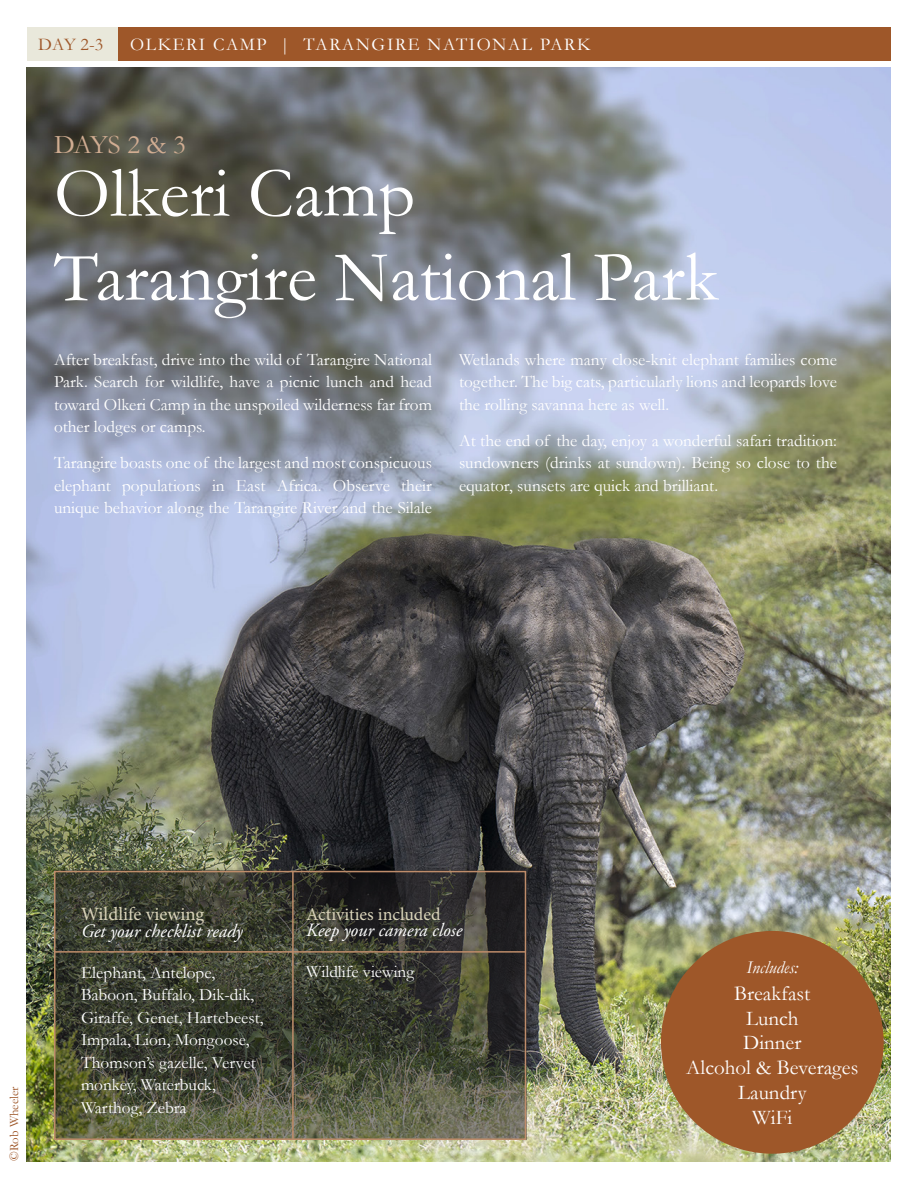
<style>
.page{position:relative;width:918px;height:1188px;background:#fff}
.page>*{position:absolute;margin:0;border:0;box-sizing:border-box;transform-origin:0 0}
.t1{font:72px "Garamond";color:#fff}
.t2{font:27px "Garamond";color:#d1ad92}
.body{font:21px "Garamond";color:#fff}
.t3{font:italic 18.75px "Adobe Garamond Pro";color:#fff}
.body-2{font:18.75px "Minion Pro";color:#dad4ba}
.t4{font:18px "Garamond";letter-spacing:.09em;color:#fff}
.t5{font:18px "Minion Pro";color:#dad4ba}
.body-3{font:italic 18px "Garamond";color:#fff}
.t6{font:18px "Garamond";color:#9e5729}
.body-4{font:17.25px/22.5px "Garamond";color:#fff;text-align:justify}
.Flight_info{font:12.75px "Garamond";color:#9e5729}
</style>
<div class="page">
<div style="left:27px;top:27px;width:864px;height:34px;background:#9e5729"></div>
<div style="left:27px;top:27px;width:91px;height:34px;background:#e9e8db"></div>
<img style="left:27px;top:68px;width:864px;height:1093px">
<div style="left:661px;top:931px;width:223px;height:223px;background:#9e5729;border-radius:50%"></div>
<svg style="left:57px;top:874px;width:466px;height:263px;background:#414335"></svg>
<div style="left:54px;top:871px;width:472px;height:269px;border:2px solid #be8c6a"></div>
<hr style="left:54px;top:951px;width:472px;height:2px;background:#be8c6a">
<hr style="left:292px;top:871px;width:2px;height:268px;background:#be8c6a">
<p class="t6" style="left:38px;top:32px;width:66px">DAY 2-3</p>
<p class="t4" style="left:130px;top:32px;width:462px">OLKERI CAMP | TARANGIRE NATIONAL PARK</p>
<p class="t2" style="left:54px;top:126px;width:133px">DAYS 2 &amp; 3</p>
<p class="t1" style="left:54px;top:145px;width:363px">Olkeri Camp</p>
<p class="t1" style="left:54px;top:229px;width:666px">Tarangire National Park</p>
<p class="body-4" style="left:54px;top:348px;width:379px">After breakfast, drive into the wild of Tarangire National Park. Search for wildlife, have a picnic lunch and head toward Olkeri Camp in the unspoiled wilderness far from other lodges or camps.</p>
<p class="body-4" style="left:54px;top:451px;width:380px">Tarangire boasts one of the largest and most conspicuous elephant populations in East Africa. Observe their unique behavior along the Tarangire River and the Silale</p>
<p class="body-4" style="left:459px;top:348px;width:380px">Wetlands where many close-knit elephant families come together. The big cats, particularly lions and leopards love the rolling savanna here as well.</p>
<p class="body-4" style="left:459px;top:429px;width:380px">At the end of the day, enjoy a wonderful safari tradition: sundowners (drinks at sundown). Being so close to the equator, sunsets are quick and brilliant.</p>
<p class="Flight_info" style="left:5px;top:1161px;width:76px;rotate:-90deg">©Rob Wheeler</p>
<p class="body-2" style="left:81px;top:902px;width:125px">Wildlife viewing</p>
<p class="t3" style="left:81px;top:920px;width:163px">Get your checklist ready</p>
<p class="body-4" style="left:81px;top:961px;width:184px;text-align:left">Elephant, Antelope,<br>Baboon, Buffalo, Dik-dik,<br>Giraffe, Genet, Hartebeest,<br>Impala, Lion, Mongoose,<br>Thomson’s gazelle, Vervet monkey, Waterbuck,<br>Warthog, Zebra</p>
<p class="t5" style="left:306px;top:902px;width:136px">Activities included</p>
<p class="t3" style="left:306px;top:919px;width:157px">Keep your camera close</p>
<p class="body-4" style="left:306px;top:960px;width:109px">Wildlife viewing</p>
<p class="body-3" style="left:746px;top:955px;width:53px">Includes:</p>
<p class="body" style="left:734px;top:979px;width:78px">Breakfast</p>
<p class="body" style="left:746px;top:1004px;width:54px">Lunch</p>
<p class="body" style="left:743px;top:1029px;width:60px">Dinner</p>
<p class="body" style="left:686px;top:1053px;width:174px">Alcohol &amp; Beverages</p>
<p class="body" style="left:738px;top:1078px;width:70px">Laundry</p>
<p class="body" style="left:752px;top:1103px;width:42px">WiFi</p>
</div>
